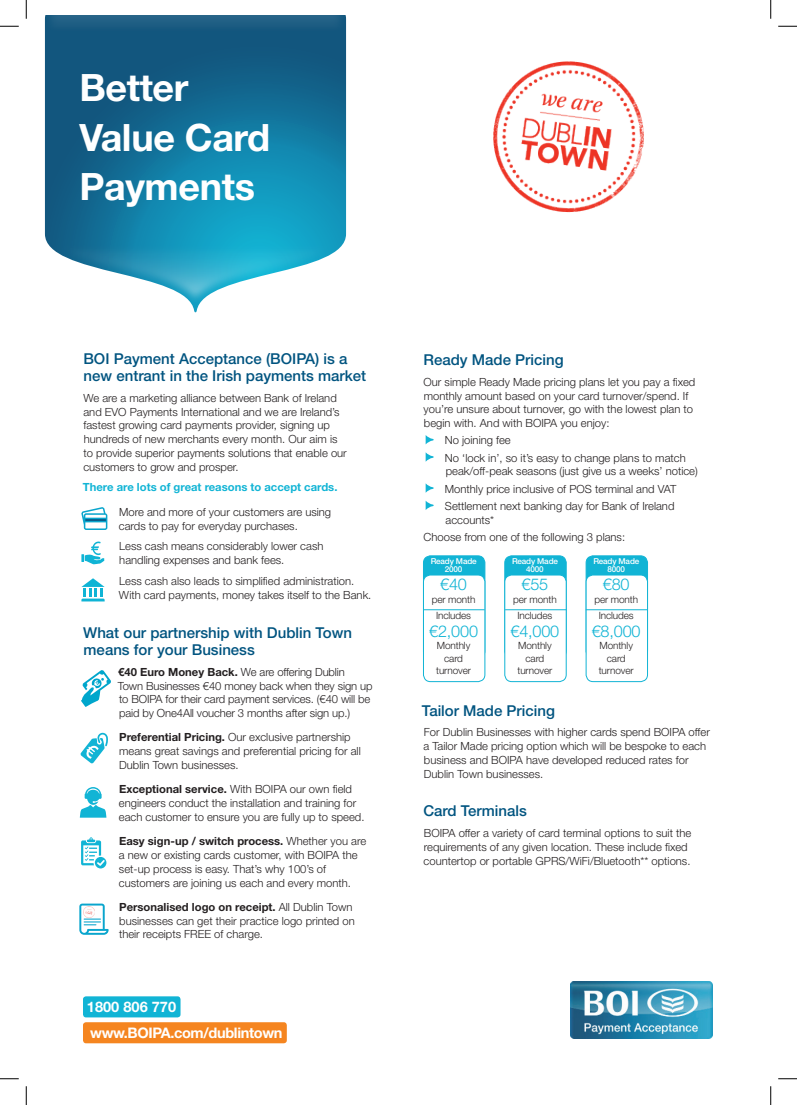
<style>
.page{position:relative;width:797px;height:1105px;background:#fff}
.page>*{position:absolute;margin:0;border:0;box-sizing:border-box;transform-origin:0 0}
.t1{font:700 37.75px/49.5px "Helvetica Neue LT Std";letter-spacing:-.01em;color:#fff}
.t2{font:300 16.25px "Helvetica Neue LT Std";letter-spacing:-.01em;color:#11b4d5}
.t3{font:500 15px/17.5px "Helvetica Neue LT Std";color:#005480}
.t4{font:700 14.62px "Helvetica Neue LT Std";letter-spacing:-.025em;color:#fff}
.t5{font:700 14.62px "Helvetica Neue LT Std";color:#fff}
.t6{font:300 11.25px/13.8px "Helvetica Neue LT Std";color:#231f20}
.t7{font:700 11.25px "Helvetica Neue LT Std";color:#11b4d5}
.t8{font:300 10px/12.5px "Helvetica Neue LT Std";letter-spacing:-.01em;color:#231f20;text-align:center}
.t9{font:500 8.12px/8.8px "Helvetica Neue LT Std";letter-spacing:-.02em;color:#fff;text-align:center}
.s1{font-weight:700}
</style>
<div class="page">
<img style="left:44px;top:16px;width:303px;height:297px">
<svg style="left:425px;top:435px;width:8px;height:9px"></svg>
<svg style="left:425px;top:452px;width:8px;height:10px"></svg>
<svg style="left:425px;top:483px;width:8px;height:10px"></svg>
<svg style="left:425px;top:501px;width:8px;height:9px"></svg>
<div style="left:423px;top:556px;width:62px;height:102px;background:#11b4d5;border-radius:7px"></div>
<div style="left:423px;top:555px;width:62px;height:103px;border:1px solid #11b4d5;border-radius:7px"></div>
<div style="left:423px;top:575px;width:62px;height:107px;background:#fff;border-radius:7px"></div>
<div style="left:423px;top:575px;width:62px;height:107px;border:1px solid #11b4d5;border-radius:7px"></div>
<hr style="left:423px;top:609px;width:61px;height:1px;background:#11b4d5">
<div style="left:505px;top:556px;width:61px;height:102px;background:#11b4d5;border-radius:7px"></div>
<div style="left:504px;top:555px;width:62px;height:103px;border:1px solid #11b4d5;border-radius:7px"></div>
<div style="left:505px;top:575px;width:61px;height:107px;background:#fff;border-radius:7px"></div>
<div style="left:504px;top:575px;width:62px;height:107px;border:1px solid #11b4d5;border-radius:7px"></div>
<hr style="left:505px;top:609px;width:61px;height:1px;background:#11b4d5">
<div style="left:586px;top:556px;width:61px;height:102px;background:#11b4d5;border-radius:7px"></div>
<div style="left:586px;top:555px;width:62px;height:103px;border:1px solid #11b4d5;border-radius:7px"></div>
<div style="left:586px;top:575px;width:61px;height:107px;background:#fff;border-radius:7px"></div>
<div style="left:586px;top:575px;width:62px;height:107px;border:1px solid #11b4d5;border-radius:7px"></div>
<hr style="left:586px;top:609px;width:61px;height:1px;background:#11b4d5">
<svg style="left:81px;top:837px;width:25px;height:31px"></svg>
<svg style="left:80px;top:787px;width:26px;height:31px"></svg>
<svg style="left:80px;top:732px;width:28px;height:32px"></svg>
<img style="left:571px;top:981px;width:141px;height:57px">
<div style="left:83px;top:1022px;width:204px;height:21px;background:#f58520;border-radius:3px"></div>
<div style="left:83px;top:996px;width:97px;height:21px;background:#11b4d5;border-radius:3px"></div>
<svg style="left:81px;top:578px;width:24px;height:23px"></svg>
<svg style="left:81px;top:541px;width:24px;height:23px"></svg>
<svg style="left:81px;top:507px;width:26px;height:23px"></svg>
<svg style="left:81px;top:670px;width:30px;height:37px"></svg>
<img style="left:493px;top:62px;width:150px;height:151px">
<svg style="left:79px;top:903px;width:30px;height:32px"></svg>
<svg style="left:0;top:25px;width:19px;height:2px"></svg>
<svg style="left:778px;top:25px;width:19px;height:2px"></svg>
<svg style="left:0;top:1078px;width:19px;height:1px"></svg>
<svg style="left:778px;top:1078px;width:19px;height:1px"></svg>
<svg style="left:25px;top:0;width:2px;height:19px"></svg>
<svg style="left:25px;top:1086px;width:2px;height:19px"></svg>
<svg style="left:770px;top:0;width:1px;height:19px"></svg>
<svg style="left:770px;top:1086px;width:1px;height:19px"></svg>
<h1 class="t1" style="left:79px;top:62px;width:192px">Better<br>Value Card<br>Payments</h1>
<h3 class="t3" style="left:83px;top:349px;width:284px">BOI Payment Acceptance (BOIPA) is a new entrant in the Irish payments market</h3>
<p class="t6" style="left:83px;top:391px;width:265px">We are a marketing alliance between Bank of Ireland and EVO Payments International and we are Ireland’s fastest growing card payments provider, signing up hundreds of new merchants every month. Our aim is to provide superior payments solutions that enable our customers to grow and prosper.</p>
<p class="t7" style="left:83px;top:480px;width:256px">There are lots of great reasons to accept cards.</p>
<p class="t6" style="left:119px;top:505px;width:214px">More and more of your customers are using cards to pay for everyday purchases.</p>
<p class="t6" style="left:119px;top:539px;width:206px">Less cash means considerably lower cash handling expenses and bank fees.</p>
<p class="t6" style="left:119px;top:574px;width:254px">Less cash also leads to simplified administration.<br>With card payments, money takes itself to the Bank.</p>
<h3 class="t3" style="left:83px;top:623px;width:270px">What our partnership with Dublin Town means for your Business</h3>
<p class="t6" style="left:118px;top:665px;width:256px"><span class="s1">€40 Euro Money Back.</span> We are offering Dublin Town Businesses €40 money back when they sign up to BOIPA for their card payment services. (€40 will be paid by One4All voucher 3 months after sign up.)</p>
<p class="t6" style="left:119px;top:730px;width:243px"><span class="s1">Preferential Pricing.</span> Our exclusive partnership means great savings and preferential pricing for all<br>Dublin Town businesses.</p>
<p class="t6" style="left:119px;top:782px;width:247px"><span class="s1">Exceptional service.</span> With BOIPA our own field engineers conduct the installation and training for each customer to ensure you are fully up to speed.</p>
<p class="t6" style="left:119px;top:834px;width:249px"><span class="s1">Easy sign-up / switch process.</span> Whether you are a new or existing cards customer, with BOIPA the set-up process is easy. That’s why 100’s of customers are joining us each and every month.</p>
<p class="t6" style="left:119px;top:900px;width:237px"><span class="s1">Personalised logo on receipt.</span> All Dublin Town businesses can get their practice logo printed on their receipts FREE of charge.</p>
<p class="t5" style="left:87px;top:998px;width:91px">1800 806 770</p>
<p class="t4" style="left:90px;top:1024px;width:194px">www.BOIPA.com/dublintown</p>
<h3 class="t3" style="left:423px;top:351px;width:142px">Ready Made Pricing</h3>
<p class="t6" style="left:423px;top:375px;width:273px">Our simple Ready Made pricing plans let you pay a fixed monthly amount based on your card turnover/spend. If you’re unsure about turnover, go with the lowest plan to begin with. And with BOIPA you enjoy:</p>
<p class="t6" style="left:445px;top:431px;width:242px;line-height:17.2px">No joining fee<br>No ‘lock in’, so it’s easy to change plans to match</p>
<p class="t6" style="left:445px;top:463px;width:254px;line-height:17.2px">peak/off-peak seasons (just give us a weeks’ notice)<br>Monthly price inclusive of POS terminal and VAT<br>Settlement next banking day for Bank of Ireland</p>
<p class="t6" style="left:423px;top:511px;width:203px;line-height:17.2px;text-indent:22px">accounts*<br>Choose from one of the following 3 plans:</p>
<p class="t9" style="left:430px;top:556px;width:47px">Ready Made<br>2000</p>
<h2 class="t2" style="left:440px;top:575px;width:28px">€40</h2>
<p class="t8" style="left:432px;top:591px;width:45px;line-height:16px">per month<br>Includes</p>
<h2 class="t2" style="left:429px;top:621px;width:50px">€2,000</h2>
<p class="t8" style="left:436px;top:639px;width:36px">Monthly card turnover</p>
<p class="t9" style="left:512px;top:556px;width:47px">Ready Made<br>4000</p>
<h2 class="t2" style="left:521px;top:575px;width:28px">€55</h2>
<p class="t8" style="left:513px;top:591px;width:45px;line-height:16px">per month<br>Includes</p>
<h2 class="t2" style="left:510px;top:621px;width:50px">€4,000</h2>
<p class="t8" style="left:517px;top:639px;width:36px">Monthly card turnover</p>
<p class="t9" style="left:593px;top:556px;width:47px">Ready Made<br>8000</p>
<h2 class="t2" style="left:603px;top:575px;width:28px">€80</h2>
<p class="t8" style="left:594px;top:591px;width:45px;line-height:16px">per month<br>Includes</p>
<h2 class="t2" style="left:591px;top:621px;width:50px">€8,000</h2>
<p class="t8" style="left:598px;top:639px;width:36px">Monthly card turnover</p>
<h3 class="t3" style="left:422px;top:701px;width:135px">Tailor Made Pricing</h3>
<p class="t6" style="left:423px;top:725px;width:288px">For Dublin Businesses with higher cards spend BOIPA offer a Tailor Made pricing option which will be bespoke to each business and BOIPA have developed reduced rates for Dublin Town businesses.</p>
<h3 class="t3" style="left:423px;top:802px;width:105px">Card Terminals</h3>
<p class="t6" style="left:423px;top:826px;width:269px">BOIPA offer a variety of card terminal options to suit the requirements of any given location. These include fixed countertop or portable GPRS/WiFi/Bluetooth** options.</p>
</div>
